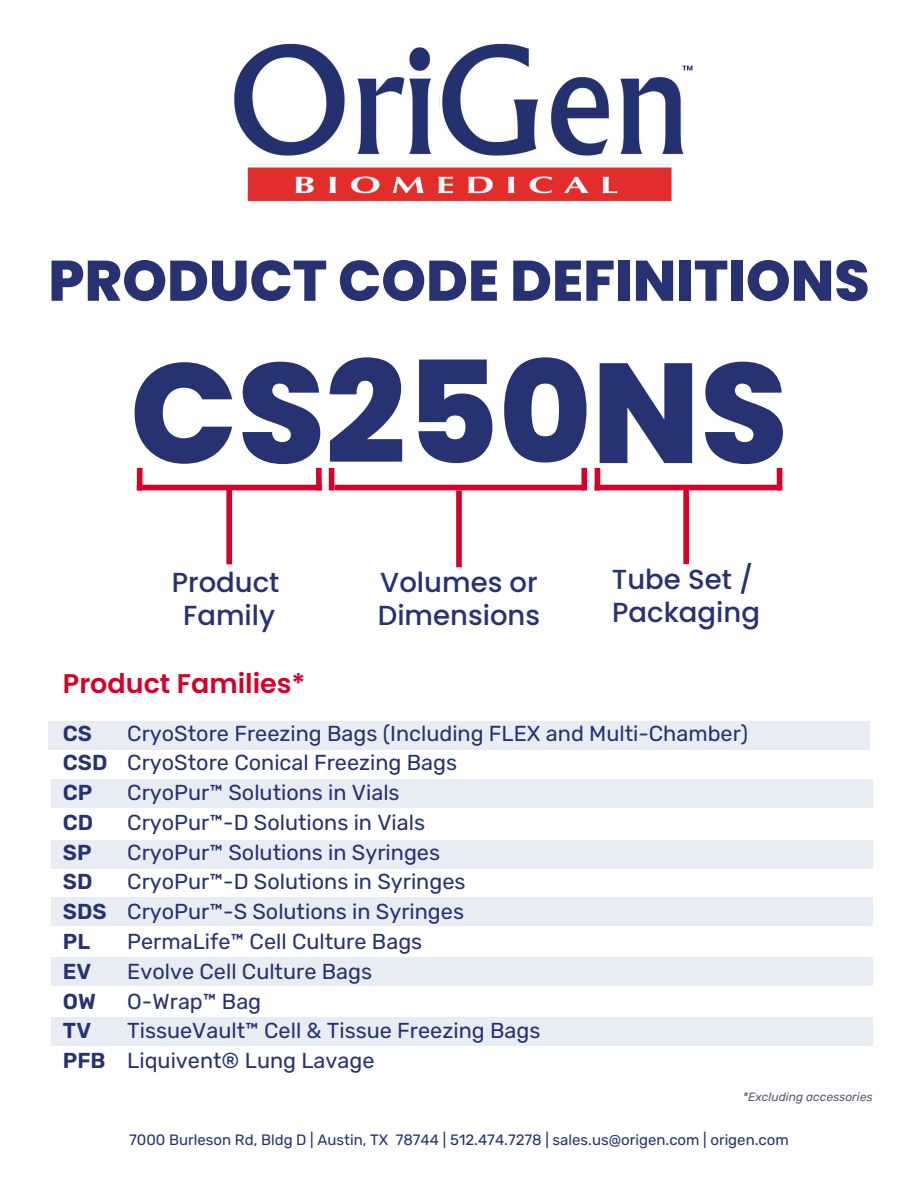
<style>
.page{position:relative;width:918px;height:1188px;background:#fff}
.page>*{position:absolute;margin:0;border:0;box-sizing:border-box;transform-origin:0 0}
.t1{font:800 141.6px "Poppins";color:#273272}
.t2{font:800 57px "Poppins";color:#273272}
.t3{font:500 27.6px/32.4px "Poppins";color:#273272}
.t4{font:600 27px "Poppins";color:#d6002a}
.t5{font:21.6px/29.8px "Rubik";color:#273272}
.t6{font:600 21.6px/29.8px "Rubik";color:#273272}
.t7{font:15px "Rubik";color:#273272}
.t8{font:italic 12px "Rubik";color:#565872}
</style>
<div class="page">
<img style="left:234px;top:41px;width:459px;height:161px">
<div style="left:48px;top:721px;width:822px;height:28px;background:#e8edf3"></div>
<div style="left:137px;top:485px;width:185px;height:5px;background:#d6002a"></div>
<div style="left:335px;top:485px;width:249px;height:5px;background:#d6002a"></div>
<div style="left:137px;top:468px;width:6px;height:23px;background:#d6002a"></div>
<div style="left:316px;top:468px;width:6px;height:23px;background:#d6002a"></div>
<div style="left:329px;top:468px;width:5px;height:23px;background:#d6002a"></div>
<div style="left:581px;top:468px;width:6px;height:23px;background:#d6002a"></div>
<div style="left:595px;top:485px;width:185px;height:5px;background:#d6002a"></div>
<div style="left:777px;top:468px;width:5px;height:23px;background:#d6002a"></div>
<div style="left:595px;top:468px;width:5px;height:23px;background:#d6002a"></div>
<div style="left:226px;top:488px;width:6px;height:76px;background:#d6002a"></div>
<div style="left:456px;top:491px;width:6px;height:76px;background:#d6002a"></div>
<div style="left:683px;top:487px;width:6px;height:77px;background:#d6002a"></div>
<div style="left:51px;top:779px;width:822px;height:28px;background:#e8edf3"></div>
<div style="left:51px;top:840px;width:822px;height:28px;background:#e8edf3"></div>
<div style="left:51px;top:898px;width:822px;height:28px;background:#e8edf3"></div>
<div style="left:51px;top:957px;width:822px;height:28px;background:#e8edf3"></div>
<div style="left:51px;top:1017px;width:822px;height:28px;background:#e8edf3"></div>
<h2 class="t2" style="left:48px;top:241px;width:823px">PRODUCT CODE DEFINITIONS</h2>
<h1 class="t1" style="left:130px;top:314px;width:659px">CS250NS</h1>
<h3 class="t3" style="left:172px;top:567px;width:109px;text-align:center">Product<br>Family</h3>
<h3 class="t3" style="left:378px;top:567px;width:164px">Volumes or<br>Dimensions</h3>
<h3 class="t3" style="left:612px;top:563px;width:150px">Tube Set /<br>Packaging</h3>
<h5 class="t4" style="left:63px;top:664px;width:244px">Product Families*</h5>
<h3 class="t6" style="left:63px;top:718px;width:46px">CS<br>CSD<br>CP<br>CD<br>SP<br>SD<br>SDS<br>PL<br>EV<br>OW<br>TV<br>PFB</h3>
<h4 class="t5" style="left:127px;top:718px;width:623px">CryoStore Freezing Bags (Including FLEX and Multi-Chamber)<br>CryoStore Conical Freezing Bags<br>CryoPur™ Solutions in Vials<br>CryoPur™-D Solutions in Vials<br>CryoPur™ Solutions in Syringes<br>CryoPur™-D Solutions in Syringes<br>CryoPur™-S Solutions in Syringes<br>PermaLife™ Cell Culture Bags<br>Evolve Cell Culture Bags<br>O-Wrap™ Bag<br>TissueVault™ Cell &amp; Tissue Freezing Bags<br>Liquivent® Lung Lavage</h4>
<h6 class="t8" style="left:743px;top:1090px;width:131px">*Excluding accessories</h6>
<p class="t7" style="left:129px;top:1131px;width:661px">7000 Burleson Rd, Bldg D | Austin, TX 78744 | 512.474.7278 | sales.us@origen.com | origen.com</p>
</div>
